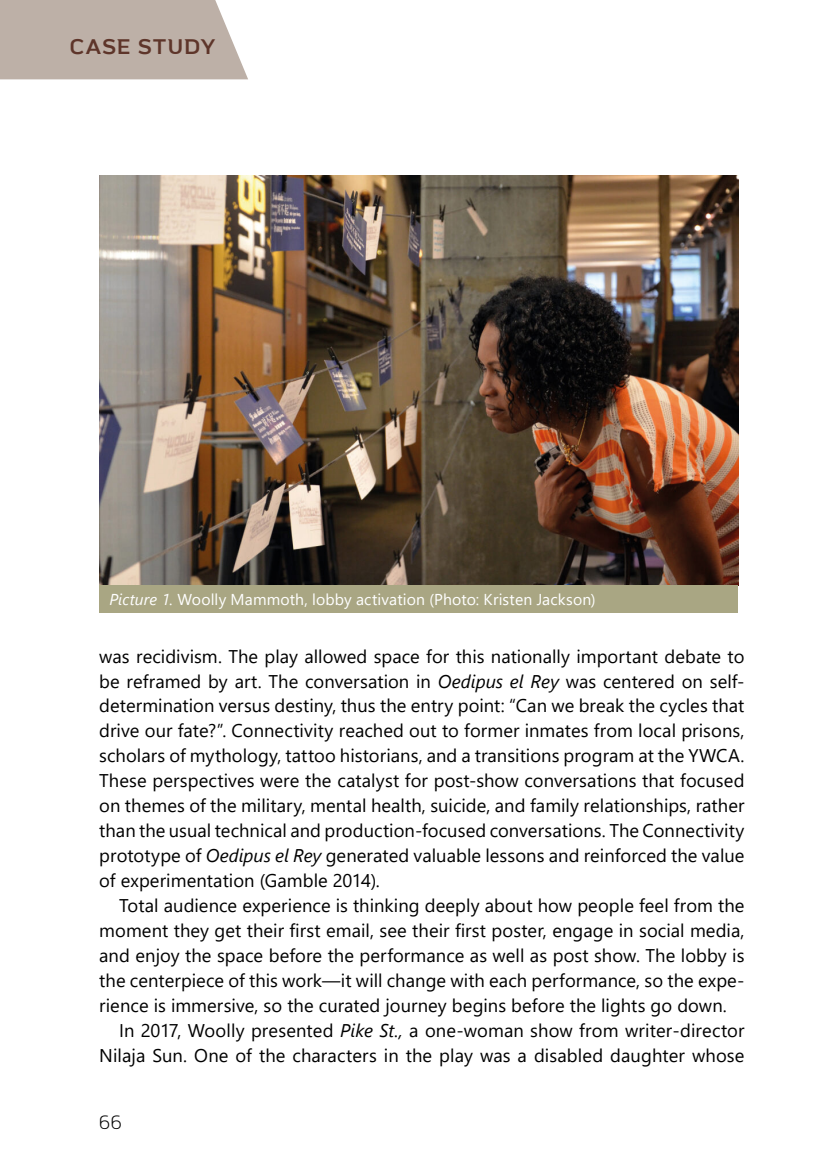
<style>
.page{position:relative;width:819px;height:1161px;background:#fff}
.page>*{position:absolute;margin:0;border:0;box-sizing:border-box;transform-origin:0 0}
.t1{font:700 21px "MAINLUX";letter-spacing:.07em;color:#5e352a}
.t2{font:300 19.25px "Mainlux";color:#000}
.főszöveg{font:18.38px/24.8px "Segoe UI";letter-spacing:.005em;color:#000;text-align:justify}
.képalá{font:15.75px "Segoe UI";letter-spacing:.01em;color:#fff}
.s1{font-style:italic}
</style>
<div class="page">
<div style="left:0;top:0;width:248px;height:79px;background:#bdb0a7"></div>
<img style="left:99px;top:175px;width:639px;height:410px">
<div style="left:99px;top:585px;width:639px;height:28px;background:#a9a683"></div>
<p class="t1" style="left:70px;top:33px;width:147px">CASE STUDY</p>
<p class="képalá" style="left:109px;top:584px;width:488px"><span class="s1">Picture 1.</span> Woolly Mammoth, lobby activation (Photo: Kristen Jackson)</p>
<p class="főszöveg" style="left:99px;top:642px;width:646px">was recidivism. The play allowed space for this nationally important debate to be reframed by art. The conversation in <span class="s1">Oedipus el Rey</span> was centered on self&shy;determination versus destiny, thus the entry point: “Can we break the cycles that drive our fate?”. Connectivity reached out to former inmates from local prisons, scholars of mythology, tattoo historians, and a transitions program at the YWCA.<br>These perspectives were the catalyst for post-show conversations that focused on themes of the military, mental health, suicide, and family relationships, rather than the usual technical and production-focused conversations. The Connectivity prototype of <span class="s1">Oedipus el Rey</span> generated valuable lessons and reinforced the value of experimentation (Gamble 2014).</p>
<p class="főszöveg" style="left:99px;top:891px;width:646px;text-indent:20px">Total audience experience is thinking deeply about how people feel from the moment they get their first email, see their first poster, engage in social media, and enjoy the space before the performance as well as post show. The lobby is the centerpiece of this work—it will change with each performance, so the expe&shy;rience is immersive, so the curated journey begins before the lights go down.</p>
<p class="főszöveg" style="left:99px;top:1016px;width:646px;text-align:right">In 2017, Woolly presented <span class="s1">Pike St.,</span> a one-woman show from writer-director<br>Nilaja Sun. One of the characters in the play was a disabled daughter whose</p>
<p class="t2" style="left:99px;top:1111px;width:24px">66</p>
</div>
